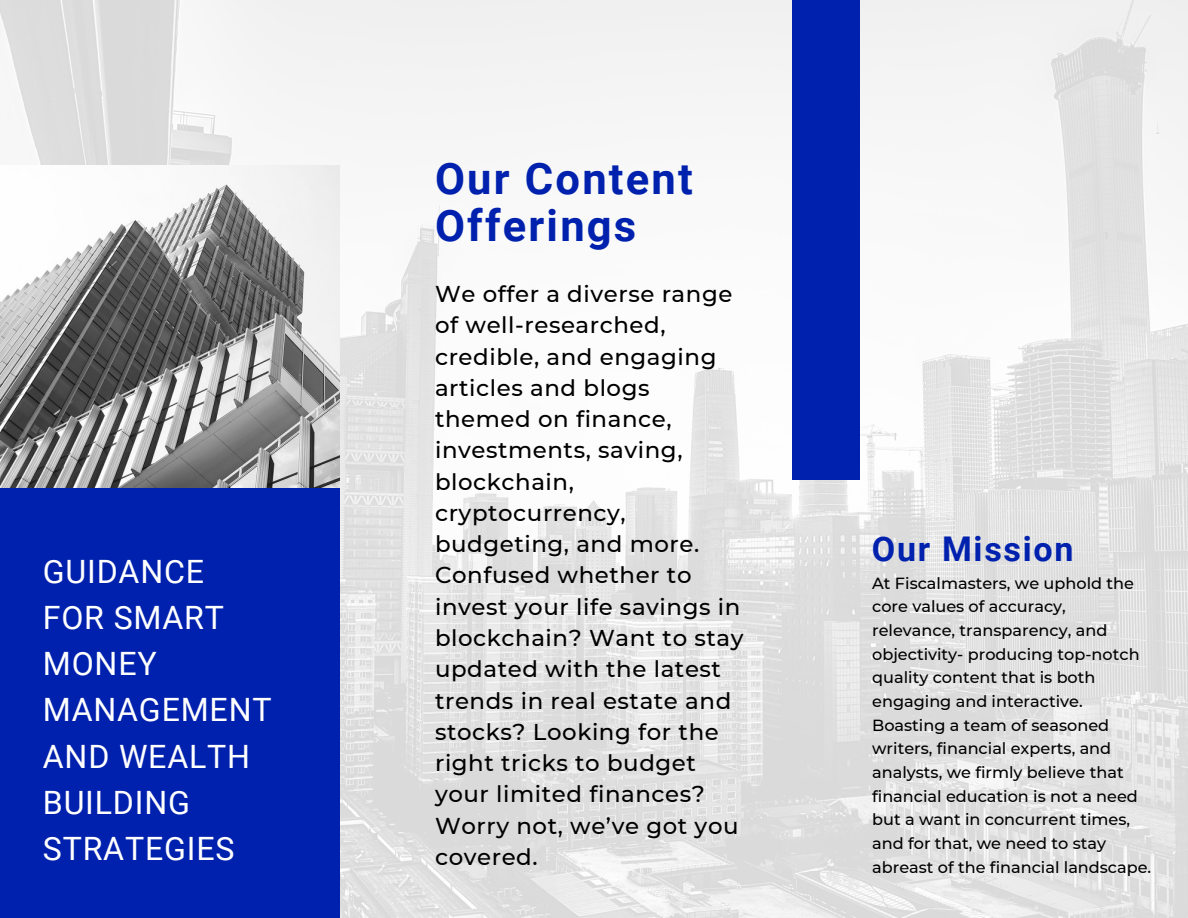
<style>
.page{position:relative;width:1188px;height:918px;background:#fff}
.page>*{position:absolute;margin:0;border:0;box-sizing:border-box;transform-origin:0 0}
.t1{font:700 43.5px/47.4px "Roboto";letter-spacing:.05em;color:#0021ad}
.t2{font:700 34.05px "Roboto";letter-spacing:.05em;color:#0021ad}
.t3{font:32.1px/46.2px "Roboto";letter-spacing:.025em;color:#fff}
.t4{font:500 22.95px/31.2px "Montserrat";letter-spacing:.025em;color:#000}
.t5{font:500 16.05px/23.7px "Montserrat";color:#000}
</style>
<div class="page">
<img style="left:0;top:0;width:1188px;height:918px">
<div style="left:0;top:488px;width:339px;height:430px;background:#0021ad"></div>
<div style="left:792px;top:0;width:68px;height:480px;background:#0021ad"></div>
<img style="left:0;top:165px;width:339px;height:323px">
<h2 class="t3" style="left:43px;top:549px;width:230px">GUIDANCE<br>FOR SMART<br>MONEY<br>MANAGEMENT<br>AND WEALTH<br>BUILDING<br>STRATEGIES</h2>
<h4 class="t1" style="left:435px;top:155px;width:259px">Our Content<br>Offerings</h4>
<h1 class="t4" style="left:435px;top:278px;width:310px">We offer a diverse range of well-researched, credible, and engaging articles and blogs themed on finance, investments, saving, blockchain, cryptocurrency, budgeting, and more.<br>Confused whether to invest your life savings in blockchain? Want to stay updated with the latest trends in real estate and stocks? Looking for the right tricks to budget your limited finances?<br>Worry not, we’ve got you covered.</h1>
<p class="t2" style="left:872px;top:529px;width:203px">Our Mission</p>
<h3 class="t5" style="left:872px;top:571px;width:281px">At Fiscalmasters, we uphold the core values of accuracy, relevance, transparency, and objectivity- producing top-notch quality content that is both engaging and interactive.<br>Boasting a team of seasoned writers, financial experts, and analysts, we firmly believe that financial education is not a need but a want in concurrent times, and for that, we need to stay abreast of the financial landscape.</h3>
</div>
